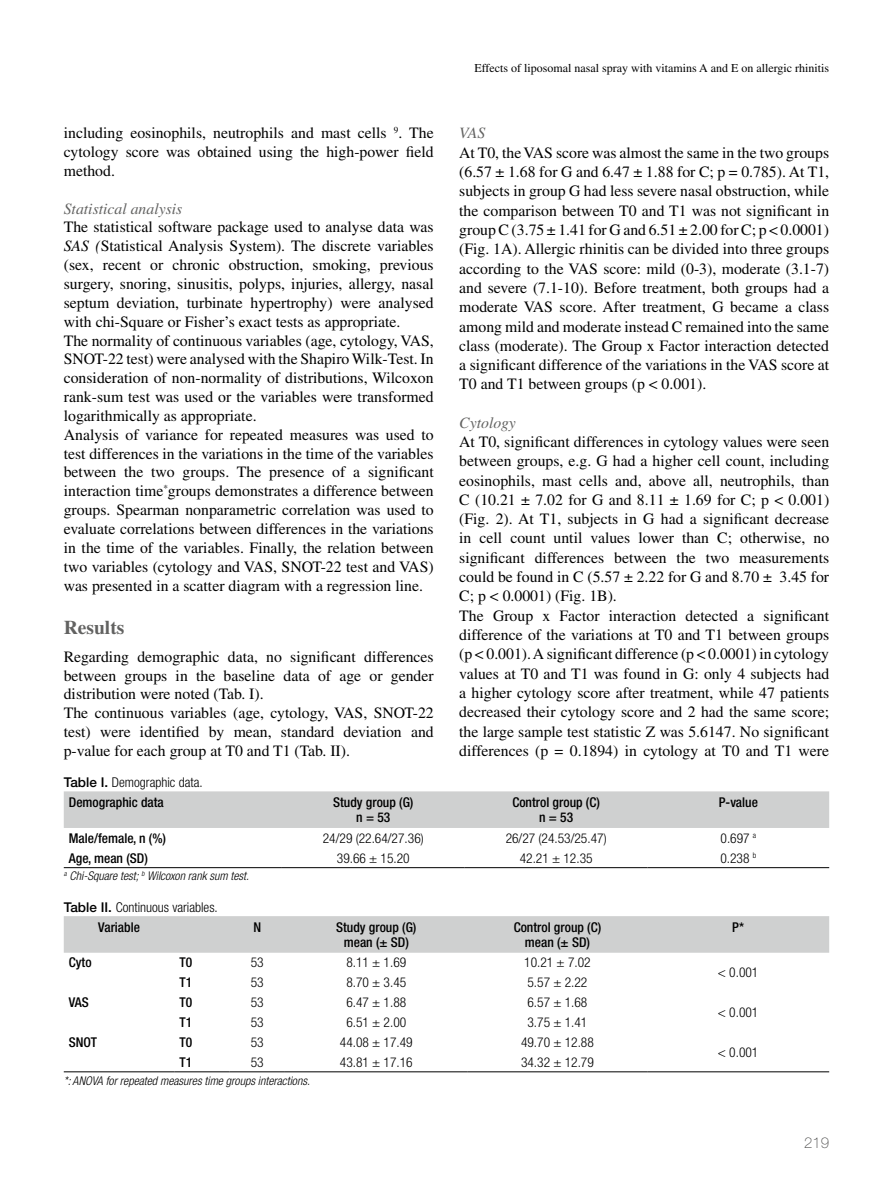
<style>
.page{position:relative;width:893px;height:1191px;background:#fff}
.page>*{position:absolute;margin:0;border:0;box-sizing:border-box;transform-origin:0 0}
.t1{font:700 19.5px "Times LT Std";color:#626261}
.t2{font:15.75px/19.4px "Times LT Std";color:#000}
.t3{font:italic 15.75px "Times LT Std";color:#626261}
.t4{font:100 15px "Helvetica Neue LT Std";color:#484847}
.t5{font:300 condensed 13.5px/19.8px "Helvetica Neue LT Std";color:#000}
.t6{font:500 condensed 13.5px/15px "Helvetica Neue LT Std";color:#000;text-align:center}
.t7{font:italic 300 condensed 12px "Helvetica Neue LT Std";color:#000}
.t8{font:12px "Times LT Std";color:#000}
.s1{font-style:italic}
.s2{font-weight:500;font-stretch:normal}
.s3{font-weight:500}
</style>
<div class="page">
<div style="left:64px;top:791px;width:765px;height:37px;background:#cfd0d0"></div>
<hr style="left:64px;top:867px;width:218px;height:1px;background:#000">
<hr style="left:282px;top:867px;width:183px;height:1px;background:#000">
<hr style="left:465px;top:867px;width:183px;height:1px;background:#000">
<hr style="left:648px;top:867px;width:181px;height:1px;background:#000">
<div style="left:64px;top:916px;width:765px;height:36px;background:#cfd0d0"></div>
<hr style="left:64px;top:1071px;width:110px;height:1px;background:#000">
<hr style="left:174px;top:1071px;width:56px;height:1px;background:#000">
<hr style="left:230px;top:1071px;width:55px;height:1px;background:#000">
<hr style="left:285px;top:1071px;width:183px;height:1px;background:#000">
<hr style="left:468px;top:1071px;width:179px;height:1px;background:#000">
<hr style="left:647px;top:1071px;width:182px;height:1px;background:#000">
<p class="t2" style="left:64px;top:124px;width:371px;line-height:18.9px;text-align:justify">including eosinophils, neutrophils and mast cells <sup>9</sup>. The cytology score was obtained using the high-power field method.</p>
<p class="t3" style="left:64px;top:200px;width:120px">Statistical analysis</p>
<p class="t2" style="left:64px;top:218px;width:371px;line-height:18.9px">The statistical software package used to analyse data was <span class="s1">SAS (</span>Statistical Analysis System). The discrete variables (sex, recent or chronic obstruction, smoking, previous surgery, snoring, sinusitis, polyps, injuries, allergy, nasal septum deviation, turbinate hypertrophy) were analysed with chi-Square or Fisher’s exact tests as appropriate.<br>The normality of continuous variables (age, cytology, VAS, SNOT-22 test) were analysed with the Shapiro Wilk-Test. In consideration of non-normality of distributions, Wilcoxon rank-sum test was used or the variables were transformed logarithmically as appropriate.<br>Analysis of variance for repeated measures was used to test differences in the variations in the time of the variables between the two groups. The presence of a significant interaction time<sup>*</sup>groups demonstrates a difference between groups. Spearman nonparametric correlation was used to evaluate correlations between differences in the variations in the time of the variables. Finally, the relation between two variables (cytology and VAS, SNOT-22 test and VAS) was presented in a scatter diagram with a regression line.</p>
<p class="t1" style="left:64px;top:616px;width:62px">Results</p>
<p class="t2" style="left:64px;top:647px;width:371px;line-height:18.9px">Regarding demographic data, no significant differences between groups in the baseline data of age or gender distribution were noted (Tab. I).<br>The continuous variables (age, cytology, VAS, SNOT-22 test) were identified by mean, standard deviation and p-value for each group at T0 and T1 (Tab. II).</p>
<p class="t8" style="left:474px;top:61px;width:356px">Effects of liposomal nasal spray with vitamins A and E on allergic rhinitis</p>
<p class="t3" style="left:459px;top:124px;width:28px">VAS</p>
<p class="t2" style="left:459px;top:143px;width:371px;text-align:justify">At T0, the VAS score was almost the same in the two groups (6.57 ± 1.68 for G and 6.47 ± 1.88 for C; p = 0.785). At T1, subjects in group G had less severe nasal obstruction, while the comparison between T0 and T1 was not significant in group C (3.75 ± 1.41 for G and 6.51 ± 2.00 for C; p &lt; 0.0001) (Fig. 1A). Allergic rhinitis can be divided into three groups according to the VAS score: mild (0-3), moderate (3.1-7) and severe (7.1-10). Before treatment, both groups had a moderate VAS score. After treatment, G became a class among mild and moderate instead C remained into the same class (moderate). The Group x Factor interaction detected a significant difference of the variations in the VAS score at T0 and T1 between groups (p &lt; 0.001).</p>
<p class="t3" style="left:459px;top:414px;width:58px">Cytology</p>
<p class="t2" style="left:459px;top:432px;width:371px">At T0, significant differences in cytology values were seen between groups, e.g. G had a higher cell count, including eosinophils, mast cells and, above all, neutrophils, than C (10.21 ± 7.02 for G and 8.11 ± 1.69 for C; p &lt; 0.001) (Fig. 2). At T1, subjects in G had a significant decrease in cell count until values lower than C; otherwise, no significant differences between the two measurements could be found in C (5.57 ± 2.22 for G and 8.70 ± 3.45 for C; p &lt; 0.0001) (Fig. 1B).<br>The Group x Factor interaction detected a significant difference of the variations at T0 and T1 between groups (p &lt; 0.001). A significant difference (p &lt; 0.0001) in cytology values at T0 and T1 was found in G: only 4 subjects had a higher cytology score after treatment, while 47 patients decreased their cytology score and 2 had the same score; the large sample test statistic Z was 5.6147. No significant differences (p = 0.1894) in cytology at T0 and T1 were</p>
<p class="t5" style="left:69px;top:772px;width:135px;text-indent:-5px"><span class="s2">Table I.</span> Demographic data.<br><span class="s3">Demographic data</span></p>
<p class="t6" style="left:333px;top:794px;width:82px">Study group (G) n = 53</p>
<p class="t6" style="left:512px;top:794px;width:89px">Control group (C) n = 53</p>
<p class="t6" style="left:719px;top:794px;width:41px">P-value</p>
<p class="t6" style="left:69px;top:830px;width:99px">Male/female, n (%)</p>
<p class="t5" style="left:323px;top:828px;width:102px">24/29 (22.64/27.36)</p>
<p class="t5" style="left:506px;top:828px;width:102px">26/27 (24.53/25.47)</p>
<p class="t5" style="left:720px;top:828px;width:37px">0.697 <sup>a</sup></p>
<p class="t6" style="left:69px;top:850px;width:80px">Age, mean (SD)</p>
<p class="t5" style="left:337px;top:847px;width:74px">39.66 ± 15.20</p>
<p class="t5" style="left:520px;top:847px;width:74px">42.21 ± 12.35</p>
<p class="t5" style="left:720px;top:847px;width:37px">0.238 <sup>b</sup></p>
<p class="t7" style="left:64px;top:869px;width:187px"><sup>a</sup> Chi-Square test; <sup>b</sup> Wilcoxon rank sum test.</p>
<p class="t5" style="left:98px;top:897px;width:121px;text-indent:-34px"><span class="s2">Table II.</span> Continuous variables.<br><span class="s3">Variable</span></p>
<p class="t6" style="left:253px;top:919px;width:9px">N</p>
<p class="t6" style="left:336px;top:919px;width:82px">Study group (G) mean (± SD)</p>
<p class="t6" style="left:514px;top:919px;width:89px">Control group (C) mean (± SD)</p>
<p class="t6" style="left:732px;top:919px;width:13px">P*</p>
<p class="t6" style="left:69px;top:955px;width:24px">Cyto</p>
<p class="t6" style="left:179px;top:955px;width:14px">T0</p>
<p class="t5" style="left:251px;top:952px;width:14px">53</p>
<p class="t5" style="left:346px;top:952px;width:61px">8.11 ± 1.69</p>
<p class="t5" style="left:524px;top:952px;width:68px">10.21 ± 7.02</p>
<p class="t6" style="left:179px;top:974px;width:14px">T1</p>
<p class="t5" style="left:251px;top:972px;width:14px">53</p>
<p class="t5" style="left:346px;top:972px;width:61px">8.70 ± 3.45</p>
<p class="t5" style="left:527px;top:972px;width:61px">5.57 ± 2.22</p>
<p class="t6" style="left:69px;top:994px;width:22px">VAS</p>
<p class="t6" style="left:179px;top:994px;width:14px">T0</p>
<p class="t5" style="left:251px;top:992px;width:14px">53</p>
<p class="t5" style="left:346px;top:992px;width:61px">6.47 ± 1.88</p>
<p class="t5" style="left:527px;top:992px;width:61px">6.57 ± 1.68</p>
<p class="t6" style="left:179px;top:1014px;width:14px">T1</p>
<p class="t5" style="left:251px;top:1012px;width:14px">53</p>
<p class="t5" style="left:346px;top:1012px;width:61px">6.51 ± 2.00</p>
<p class="t5" style="left:527px;top:1012px;width:61px">3.75 ± 1.41</p>
<p class="t6" style="left:69px;top:1034px;width:30px">SNOT</p>
<p class="t6" style="left:179px;top:1034px;width:14px">T0</p>
<p class="t5" style="left:251px;top:1032px;width:14px">53</p>
<p class="t5" style="left:340px;top:1032px;width:74px">44.08 ± 17.49</p>
<p class="t5" style="left:521px;top:1032px;width:74px">49.70 ± 12.88</p>
<p class="t6" style="left:179px;top:1054px;width:14px">T1</p>
<p class="t5" style="left:251px;top:1052px;width:14px">53</p>
<p class="t5" style="left:340px;top:1052px;width:74px">43.81 ± 17.16</p>
<p class="t5" style="left:521px;top:1052px;width:74px">34.32 ± 12.79</p>
<p class="t7" style="left:64px;top:1073px;width:248px">*: ANOVA for repeated measures time groups interactions.</p>
<p class="t5" style="left:718px;top:962px;width:42px">&lt; 0.001</p>
<p class="t5" style="left:718px;top:1002px;width:42px">&lt; 0.001</p>
<p class="t5" style="left:718px;top:1042px;width:42px">&lt; 0.001</p>
<p class="t4" style="left:804px;top:1134px;width:27px">219</p>
</div>
